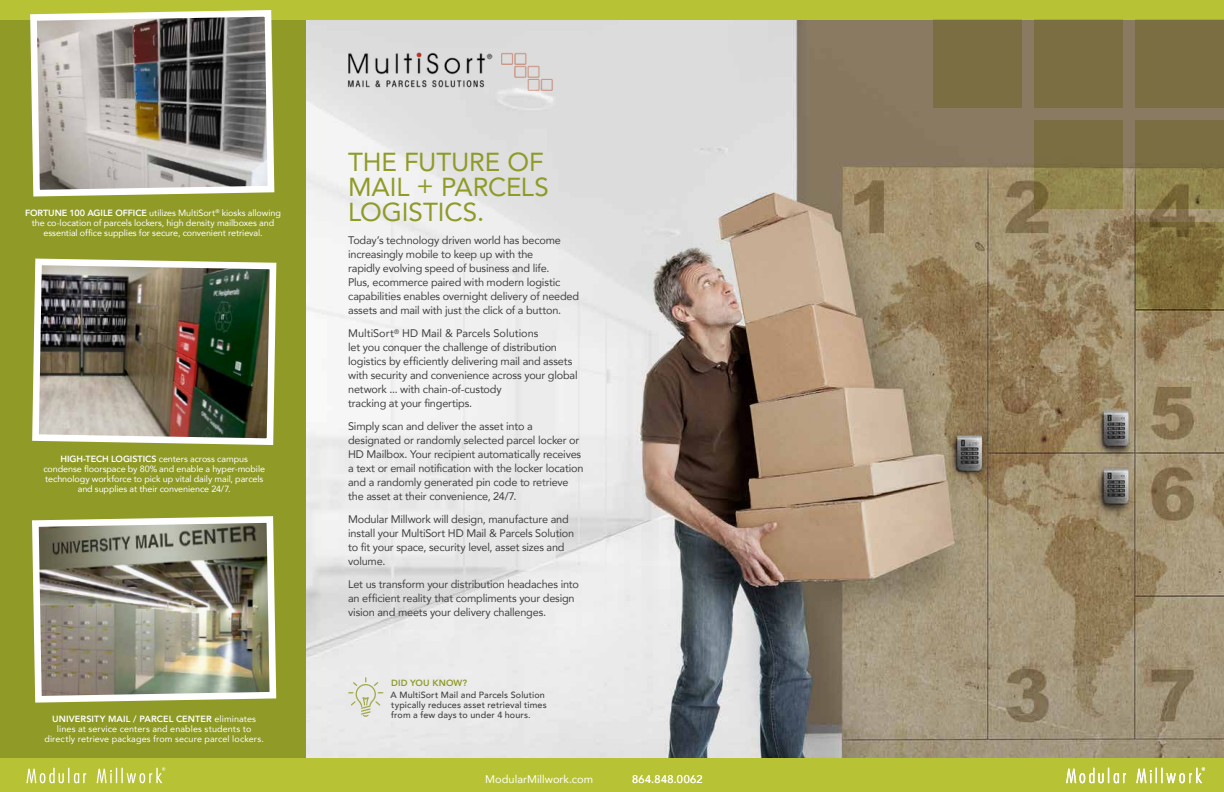
<style>
.page{position:relative;width:1224px;height:792px;background:#fff}
.page>*{position:absolute;margin:0;border:0;box-sizing:border-box;transform-origin:0 0}
.t1{font:26px/25px "Avenir";letter-spacing:-.005em;color:#8f9a27}
.t2{font:11px/14px "Avenir";letter-spacing:-.015em;color:#414042}
.t3{font:11px "Avenir";letter-spacing:.005em;color:#fff}
.t4{font:11px "Avenir";letter-spacing:.025em;color:#fff}
.t5{font:9px/10px "Avenir";letter-spacing:-.005em;color:#fff;text-align:center}
.t6{font:500 9px/10px "Avenir";letter-spacing:.015em;color:#414042}
.t7{font:800 9px "Avenir";letter-spacing:.015em;color:#8f9a27}
.s1{font-weight:800}
</style>
<div class="page">
<img style="left:306px;top:19px;width:297px;height:739px">
<div style="left:0;top:0;width:306px;height:792px;background:#8f9a27"></div>
<img style="left:340px;top:40px;width:220px;height:60px">
<img style="left:32px;top:258px;width:245px;height:187px">
<img style="left:32px;top:516px;width:245px;height:187px">
<svg style="left:348px;top:677px;width:35px;height:40px"></svg>
<div style="left:0;top:0;width:621px;height:19px;background:#b7c334"></div>
<div style="left:0;top:758px;width:621px;height:34px;background:#b7c334"></div>
<svg style="left:26px;top:768px;width:60px;height:16px"></svg>
<svg style="left:97px;top:767px;width:68px;height:16px"></svg>
<svg style="left:27px;top:10px;width:251px;height:187px;background:#98958b"></svg>
<img style="left:603px;top:19px;width:621px;height:739px">
<div style="left:603px;top:0;width:621px;height:19px;background:#b7c334"></div>
<div style="left:603px;top:758px;width:621px;height:34px;background:#b7c334"></div>
<div style="left:933px;top:19px;width:89px;height:89px;background:#7a6e42"></div>
<div style="left:1034px;top:19px;width:89px;height:89px;background:#7a6e42"></div>
<div style="left:1135px;top:19px;width:89px;height:89px;background:#7a6e42"></div>
<svg style="left:1135px;top:121px;width:89px;height:88px;background:#827545"></svg>
<svg style="left:1034px;top:121px;width:89px;height:88px;background:#837846"></svg>
<svg style="left:1135px;top:222px;width:89px;height:88px;background:#7e6c39"></svg>
<svg style="left:1066px;top:768px;width:60px;height:16px"></svg>
<svg style="left:1136px;top:767px;width:69px;height:16px"></svg>
<p class="t5" style="left:25px;top:208px;width:257px"><span class="s1">FORTUNE 100 AGILE OFFICE</span> utilizes MultiSort<sup>®</sup> kiosks allowing the co-location of parcels lockers, high density mailboxes and essential office supplies for secure, convenient retrieval.</p>
<p class="t5" style="left:43px;top:454px;width:223px"><span class="s1">HIGH-TECH LOGISTICS</span> centers across campus condense floorspace by 80% and enable a hyper-mobile technology workforce to pick up vital daily mail, parcels and supplies at their convenience 24/7.</p>
<p class="t5" style="left:44px;top:714px;width:221px"><span class="s1">UNIVERSITY MAIL / PARCEL CENTER</span> eliminates lines at service centers and enables students to directly retrieve packages from secure parcel lockers.</p>
<h1 class="t1" style="left:348px;top:149px;width:202px">THE FUTURE OF<br>MAIL + PARCELS<br>LOGISTICS.</h1>
<p class="t2" style="left:348px;top:233px;width:232px">Today’s technology driven world has become increasingly mobile to keep up with the<br>rapidly evolving speed of business and life.<br>Plus, ecommerce paired with modern logistic capabilities enables overnight delivery of needed assets and mail with just the click of a button.</p>
<p class="t2" style="left:348px;top:326px;width:231px">MultiSort<sup>®</sup> HD Mail &amp; Parcels Solutions<br>let you conquer the challenge of distribution logistics by efficiently delivering mail and assets with security and convenience across your global network ... with chain-of-custody<br>tracking at your fingertips.</p>
<p class="t2" style="left:348px;top:419px;width:237px">Simply scan and deliver the asset into a designated or randomly selected parcel locker or HD Mailbox. Your recipient automatically receives a text or email notification with the locker location and a randomly generated pin code to retrieve the asset at their convenience, 24/7.</p>
<p class="t2" style="left:348px;top:512px;width:227px">Modular Millwork will design, manufacture and install your MultiSort HD Mail &amp; Parcels Solution to fit your space, security level, asset sizes and volume.</p>
<p class="t2" style="left:348px;top:577px;width:232px">Let us transform your distribution headaches into an efficient reality that compliments your design vision and meets your delivery challenges.</p>
<p class="t7" style="left:391px;top:676px;width:77px">DID YOU KNOW?</p>
<p class="t6" style="left:391px;top:690px;width:158px">A MultiSort Mail and Parcels Solution typically reduces asset retrieval times from a few days to under 4 hours.</p>
<p class="t3" style="left:485px;top:770px;width:109px">ModularMillwork.com</p>
<p class="t4" style="left:632px;top:770px;width:72px">864.848.0062</p>
</div>
